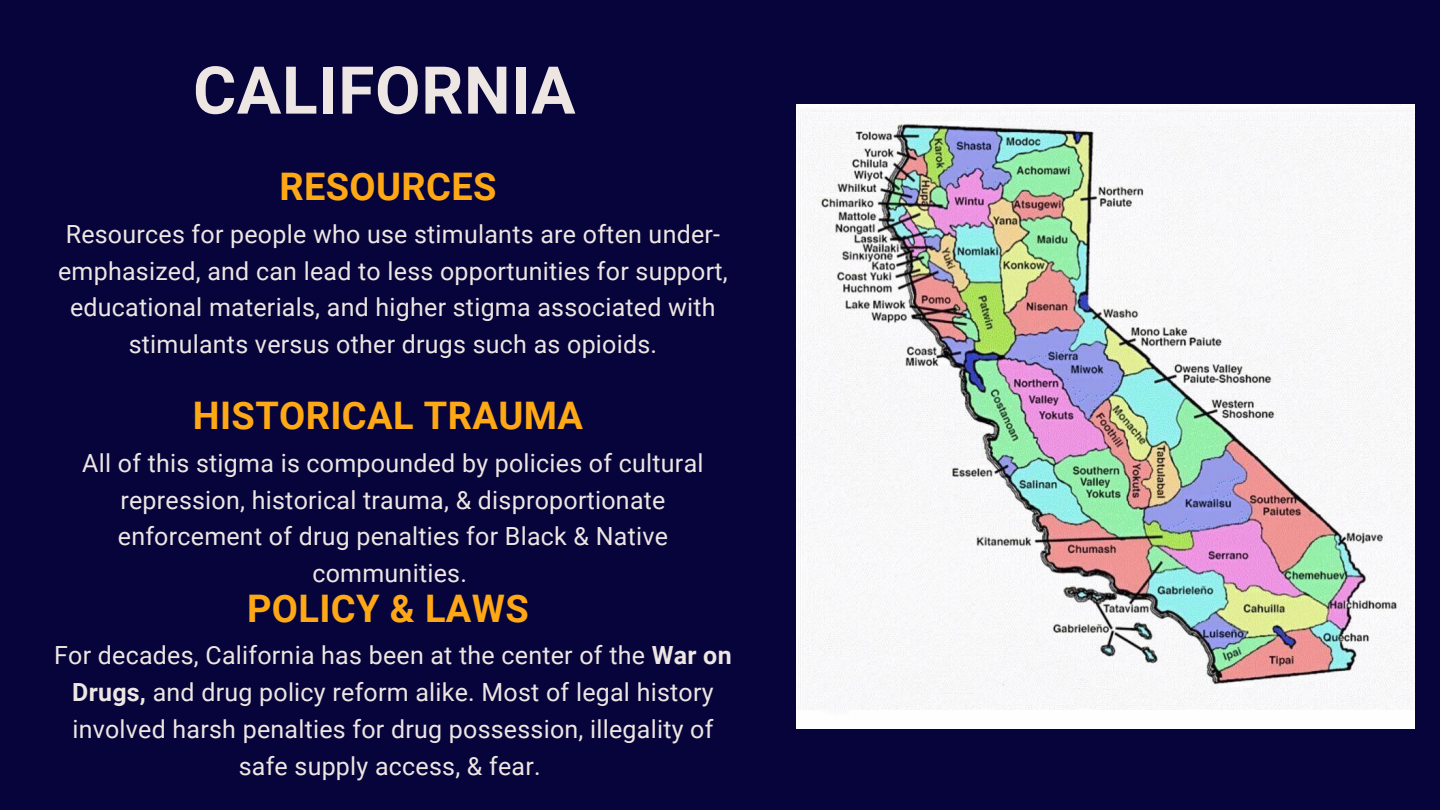
<style>
.page{position:relative;width:1440px;height:810px;background:#06043b}
.page>*{position:absolute;margin:0;border:0;box-sizing:border-box;transform-origin:0 0}
.t1{font:700 66px "Roboto";letter-spacing:.01em;color:#ede6e2}
.t2{font:700 38px "Roboto";letter-spacing:.01em;color:#ffa815}
.t3{font:25px/36.8px "Roboto";letter-spacing:.01em;color:#ede6e2;text-align:center}
.s1{font-weight:700}
</style>
<div class="page">
<img style="left:796px;top:105px;width:619px;height:624px">
<p class="t1" style="left:193px;top:52px;width:384px">CALIFORNIA</p>
<p class="t2" style="left:279px;top:165px;width:219px">RESOURCES</p>
<p class="t3" style="left:58px;top:216px;width:671px">Resources for people who use stimulants are often under&shy;emphasized, and can lead to less opportunities for support, educational materials, and higher stigma associated with stimulants versus other drugs such as opioids.</p>
<p class="t2" style="left:193px;top:394px;width:391px">HISTORICAL TRAUMA</p>
<p class="t3" style="left:82px;top:445px;width:623px">All of this stigma is compounded by policies of cultural repression, historical trauma, &amp; disproportionate enforcement of drug penalties for Black &amp; Native communities.</p>
<p class="t2" style="left:247px;top:586px;width:283px">POLICY &amp; LAWS</p>
<p class="t3" style="left:54px;top:637px;width:679px">For decades, California has been at the center of the <span class="s1">War on Drugs,</span> and drug policy reform alike. Most of legal history involved harsh penalties for drug possession, illegality of safe supply access, &amp; fear.</p>
</div>
